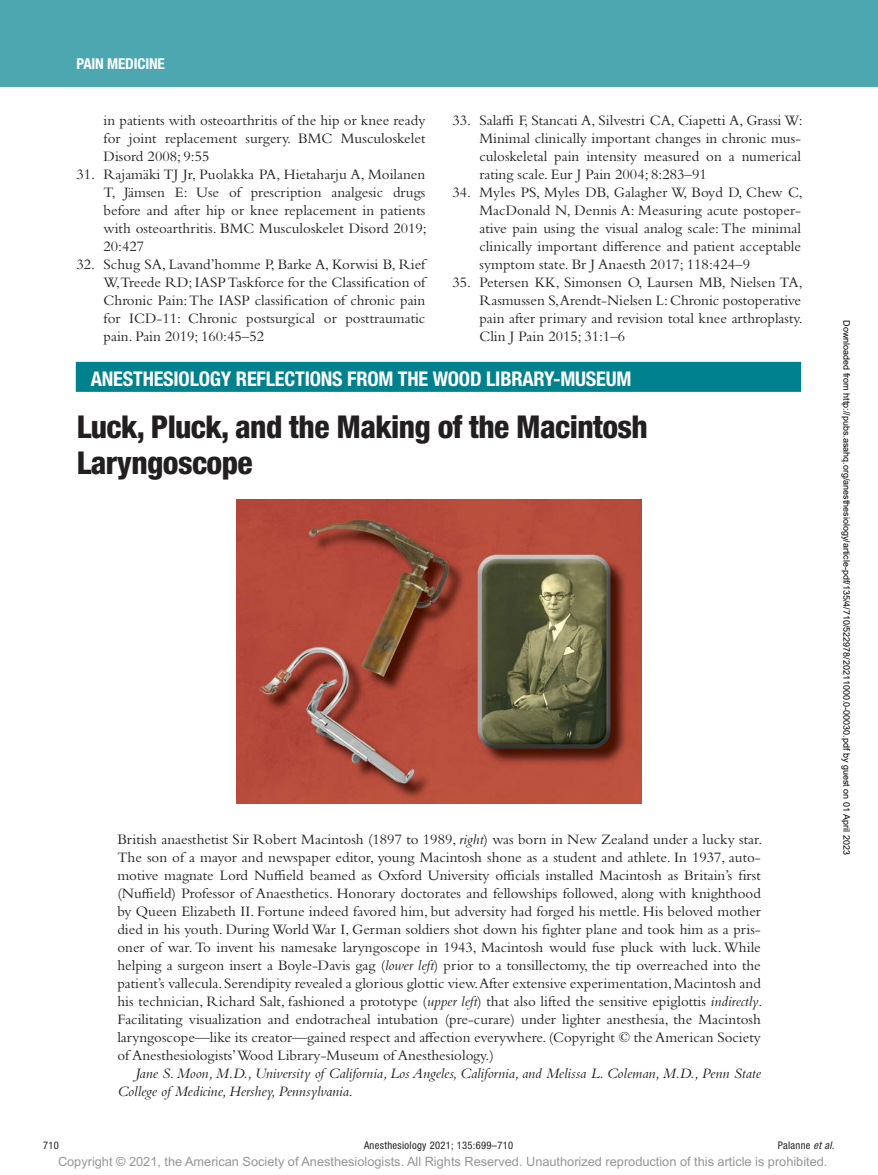
<style>
.page{position:relative;width:878px;height:1175px;background:#fff}
.page>*{position:absolute;margin:0;border:0;box-sizing:border-box;transform-origin:0 0}
.t1{font:800 condensed 31.5px/36px "Helvetica Neue LT Std";letter-spacing:-.02em;color:#231f20}
.t2{font:700 condensed 20.25px "Helvetica Neue LT Std";letter-spacing:-.01em;color:#fff}
.t3{font:15px/18px "Bembo Std";color:#231f20;text-align:justify}
.t4{font:italic 15px/18px "Bembo Std";color:#231f20}
.t5{font:700 condensed 15px "Helvetica Neue LT Std";letter-spacing:-.01em;color:#fff}
.t6{font:12.75px "Arial MT Std";color:#939598}
.t7{font:condensed 10.5px "Helvetica Neue LT Std";letter-spacing:.03em;color:#231f20}
.t8{font:9px "Arial";color:#000}
.s1{font-style:italic}
.s2{font-style:normal}
</style>
<div class="page">
<div style="left:0;top:0;width:878px;height:86px;background:#4da7b0"></div>
<div style="left:76px;top:362px;width:725px;height:30px;background:#00828e"></div>
<img style="left:236px;top:499px;width:405px;height:304px">
<p class="t5" style="left:77px;top:54px;width:90px">PAIN MEDICINE</p>
<p class="t3" style="left:104px;top:111px;width:323px">in patients with osteoarthritis of the hip or knee ready for joint replacement surgery. BMC Musculoskelet Disord 2008; 9:55</p>
<p class="t3" style="left:104px;top:165px;width:325px;text-indent:-27px">31. Rajamäki TJ Jr, Puolakka PA, Hietaharju A, Moilanen T, Jämsen E: Use of prescription analgesic drugs before and after hip or knee replacement in patients with osteoarthritis. BMC Musculoskelet Disord 2019; 20:427</p>
<p class="t3" style="left:104px;top:255px;width:323px;text-indent:-27px">32. Schug SA, Lavand’homme P, Barke A, Korwisi B, Rief W,Treede RD; IASP Taskforce for the Classification of Chronic Pain: The IASP classification of chronic pain for ICD-11: Chronic postsurgical or posttraumatic pain. Pain 2019; 160:45–52</p>
<p class="t3" style="left:479px;top:111px;width:325px;text-indent:-27px">33. Salaffi F, Stancati A, Silvestri CA, Ciapetti A, Grassi W:<br>Minimal clinically important changes in chronic mus&shy;culoskeletal pain intensity measured on a numerical rating scale. Eur J Pain 2004; 8:283–91</p>
<p class="t3" style="left:479px;top:183px;width:325px;text-indent:-27px">34. Myles PS, Myles DB, Galagher W, Boyd D, Chew C, MacDonald N, Dennis A: Measuring acute postoper&shy;ative pain using the visual analog scale: The minimal clinically important difference and patient acceptable symptom state. Br J Anaesth 2017; 118:424–9</p>
<p class="t3" style="left:479px;top:273px;width:325px;text-indent:-27px">35. Petersen KK, Simonsen O, Laursen MB, Nielsen TA, Rasmussen S,Arendt-Nielsen L: Chronic postoperative pain after primary and revision total knee arthroplasty.<br>Clin J Pain 2015; 31:1–6</p>
<h2 class="t2" style="left:91px;top:366px;width:542px">ANESTHESIOLOGY REFLECTIONS FROM THE WOOD LIBRARY-MUSEUM</h2>
<h1 class="t1" style="left:77px;top:408px;width:572px">Luck, Pluck, and the Making of the Macintosh<br>Laryngoscope</h1>
<p class="t3" style="left:117px;top:829px;width:646px">British anaesthetist Sir Robert Macintosh (1897 to 1989, <span class="s1">right</span>) was born in New Zealand under a lucky star.<br>The son of a mayor and newspaper editor, young Macintosh shone as a student and athlete. In 1937, auto&shy;motive magnate Lord Nuffield beamed as Oxford University officials installed Macintosh as Britain’s first (Nuffield) Professor of Anaesthetics. Honorary doctorates and fellowships followed, along with knighthood by Queen Elizabeth II. Fortune indeed favored him, but adversity had forged his mettle. His beloved mother died in his youth. During World War I, German soldiers shot down his fighter plane and took him as a pris&shy;oner of war. To invent his namesake laryngoscope in 1943, Macintosh would fuse pluck with luck. While helping a surgeon insert a Boyle-Davis gag (<span class="s1">lower left</span>) prior to a tonsillectomy, the tip overreached into the patient’s vallecula. Serendipity revealed a glorious glottic view.After extensive experimentation, Macintosh and his technician, Richard Salt, fashioned a prototype (<span class="s1">upper left</span>) that also lifted the sensitive epiglottis <span class="s1">indirectly</span>.<br>Facilitating visualization and endotracheal intubation (pre-curare) under lighter anesthesia, the Macintosh laryngoscope—like its creator—gained respect and affection everywhere. (Copyright © the American Society of Anesthesiologists’Wood Library-Museum of Anesthesiology.)</p>
<p class="t4" style="left:117px;top:1063px;width:645px;text-indent:18px">Jane S. Moon, M.D., University of California, Los Angeles, California, and Melissa L. Coleman, M.D., Penn State<br>College of Medicine, Hershey, Pennsylvania<span class="s2">.</span></p>
<p class="t8" style="left:850px;top:320px;width:536px;rotate:90deg">Downloaded from http://pubs.asahq.org/anesthesiology/article-pdf/135/4/710/522978/20211000.0-00030.pdf by guest on 01 April 2023</p>
<p class="t7" style="left:43px;top:1139px;width:17px">710</p>
<p class="t7" style="left:364px;top:1139px;width:151px">Anesthesiology 2021; 135:699–710</p>
<p class="t7" style="left:777px;top:1139px;width:58px">Palanne <span class="s1">et al.</span></p>
<p class="t6" style="left:58px;top:1154px;width:771px">Copyright © 2021, the American Society of Anesthesiologists. All Rights Reserved. Unauthorized reproduction of this article is prohibited.</p>
</div>
